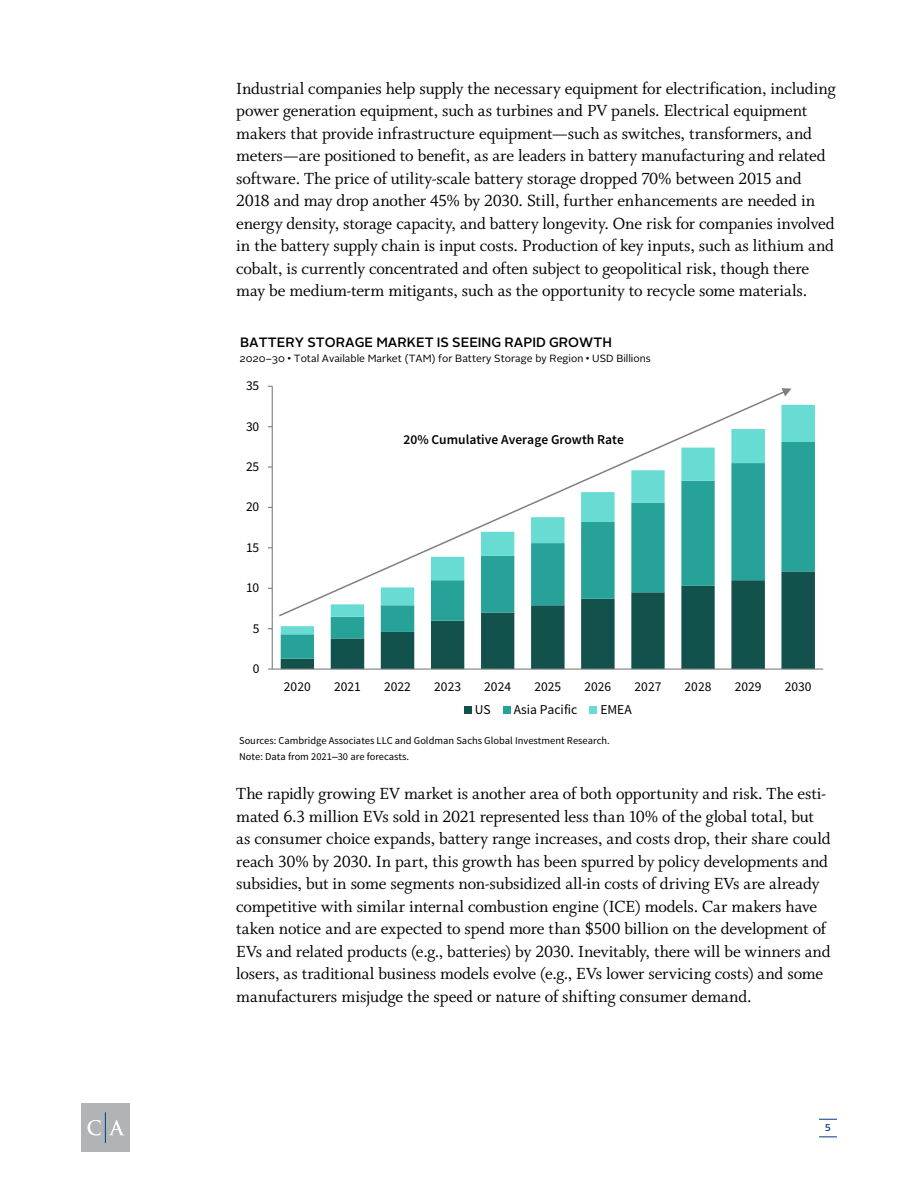
<style>
.page{position:relative;width:918px;height:1188px;background:#fff}
.page>*{position:absolute;margin:0;border:0;box-sizing:border-box;transform-origin:0 0}
.t1{font:18px/22.5px "Whitman";letter-spacing:-.01em;color:#000}
.t2{font:13.5px "Source Sans Pro";letter-spacing:-.005em;color:#000}
.t3{font:500 13.5px "Alright Sans";color:#000}
.t4{font:600 13.5px "Source Sans Pro";color:#000}
.t5{font:10.5px/15.5px "Source Sans Pro";color:#000}
.t6{font:10.5px "Alright Sans";color:#000}
.t7{font:500 9.75px "Alright Sans";color:#083981}
.s1{font-family:"Arial"}
</style>
<div class="page">
<svg style="left:281px;top:659px;width:534px;height:10px;fill:#13514d"></svg>
<svg style="left:281px;top:634px;width:534px;height:25px;fill:#13514d"></svg>
<svg style="left:281px;top:405px;width:534px;height:229px"></svg>
<hr style="left:272px;top:386px;width:1px;height:283px;background:#7f7f7f">
<hr style="left:272px;top:669px;width:551px;height:1px;background:#7f7f7f">
<div style="left:464px;top:706px;width:8px;height:8px;background:#13514d"></div>
<div style="left:503px;top:706px;width:8px;height:8px;background:#26a299"></div>
<div style="left:589px;top:706px;width:8px;height:8px;background:#68dcd3"></div>
<svg style="left:279px;top:392px;width:508px;height:226px"></svg>
<svg style="left:781px;top:388px;width:11px;height:8px"></svg>
<div style="left:81px;top:1103px;width:49px;height:49px;background:#b1b4b6"></div>
<svg style="left:87px;top:1120px;width:14px;height:16px"></svg>
<svg style="left:109px;top:1120px;width:15px;height:15px"></svg>
<hr style="left:105px;top:1112px;width:1px;height:31px;background:#083981">
<svg style="left:819px;top:1119px;width:18px;height:1px"></svg>
<svg style="left:819px;top:1137px;width:18px;height:1px"></svg>
<p class="t1" style="left:236px;top:77px;width:601px">Industrial companies help supply the necessary equipment for electrification, including power generation equipment, such as turbines and PV panels. Electrical equipment makers that provide infrastructure equipment—such as switches, transformers, and meters—are positioned to benefit, as are leaders in battery manufacturing and related software. The price of utility-scale battery storage dropped 70% between 2015 and 2018 and may drop another 45% by 2030. Still, further enhancements are needed in energy density, storage capacity, and battery longevity. One risk for companies involved in the battery supply chain is input costs. Production of key inputs, such as lithium and cobalt, is currently concentrated and often subject to geopolitical risk, though there may be medium-term mitigants, such as the opportunity to recycle some materials.</p>
<p class="t3" style="left:240px;top:333px;width:374px">BATTERY STORAGE MARKET IS SEEING RAPID GROWTH</p>
<p class="t6" style="left:239px;top:352px;width:413px">2020–30 <span class="s1">•</span> Total Available Market (TAM) for Battery Storage by Region <span class="s1">•</span> USD Billions</p>
<p class="t2" style="left:246px;top:377px;width:15px">35</p>
<p class="t2" style="left:246px;top:418px;width:15px">30</p>
<p class="t2" style="left:246px;top:458px;width:15px">25</p>
<p class="t2" style="left:246px;top:499px;width:15px">20</p>
<p class="t2" style="left:246px;top:539px;width:15px">15</p>
<p class="t2" style="left:246px;top:579px;width:15px">10</p>
<p class="t2" style="left:253px;top:620px;width:8px">5</p>
<p class="t2" style="left:253px;top:660px;width:8px">0</p>
<p class="t4" style="left:404px;top:431px;width:222px">20% Cumulative Average Growth Rate</p>
<p class="t2" style="left:284px;top:678px;width:28px">2020</p>
<p class="t2" style="left:334px;top:678px;width:28px">2021</p>
<p class="t2" style="left:384px;top:678px;width:28px">2022</p>
<p class="t2" style="left:434px;top:678px;width:28px">2023</p>
<p class="t2" style="left:484px;top:678px;width:28px">2024</p>
<p class="t2" style="left:534px;top:678px;width:28px">2025</p>
<p class="t2" style="left:584px;top:678px;width:28px">2026</p>
<p class="t2" style="left:635px;top:678px;width:28px">2027</p>
<p class="t2" style="left:685px;top:678px;width:28px">2028</p>
<p class="t2" style="left:735px;top:678px;width:28px">2029</p>
<p class="t2" style="left:785px;top:678px;width:28px">2030</p>
<p class="t2" style="left:475px;top:701px;width:17px">US</p>
<p class="t2" style="left:514px;top:701px;width:65px">Asia Pacific</p>
<p class="t2" style="left:600px;top:701px;width:33px">EMEA</p>
<p class="t5" style="left:239px;top:733px;width:372px">Sources: Cambridge Associates LLC and Goldman Sachs Global Investment Research.<br>Note: Data from 2021<span class="s1">–</span>30 are forecasts.</p>
<p class="t1" style="left:236px;top:783px;width:596px">The rapidly growing EV market is another area of both opportunity and risk. The esti&shy;mated 6.3 million EVs sold in 2021 represented less than 10% of the global total, but as consumer choice expands, battery range increases, and costs drop, their share could reach 30% by 2030. In part, this growth has been spurred by policy developments and subsidies, but in some segments non-subsidized all-in costs of driving EVs are already competitive with similar internal combustion engine (ICE) models. Car makers have taken notice and are expected to spend more than $500 billion on the development of EVs and related products (e.g., batteries) by 2030. Inevitably, there will be winners and losers, as traditional business models evolve (e.g., EVs lower servicing costs) and some manufacturers misjudge the speed or nature of shifting consumer demand.</p>
<p class="t7" style="left:825px;top:1121px;width:8px">5</p>
</div>
